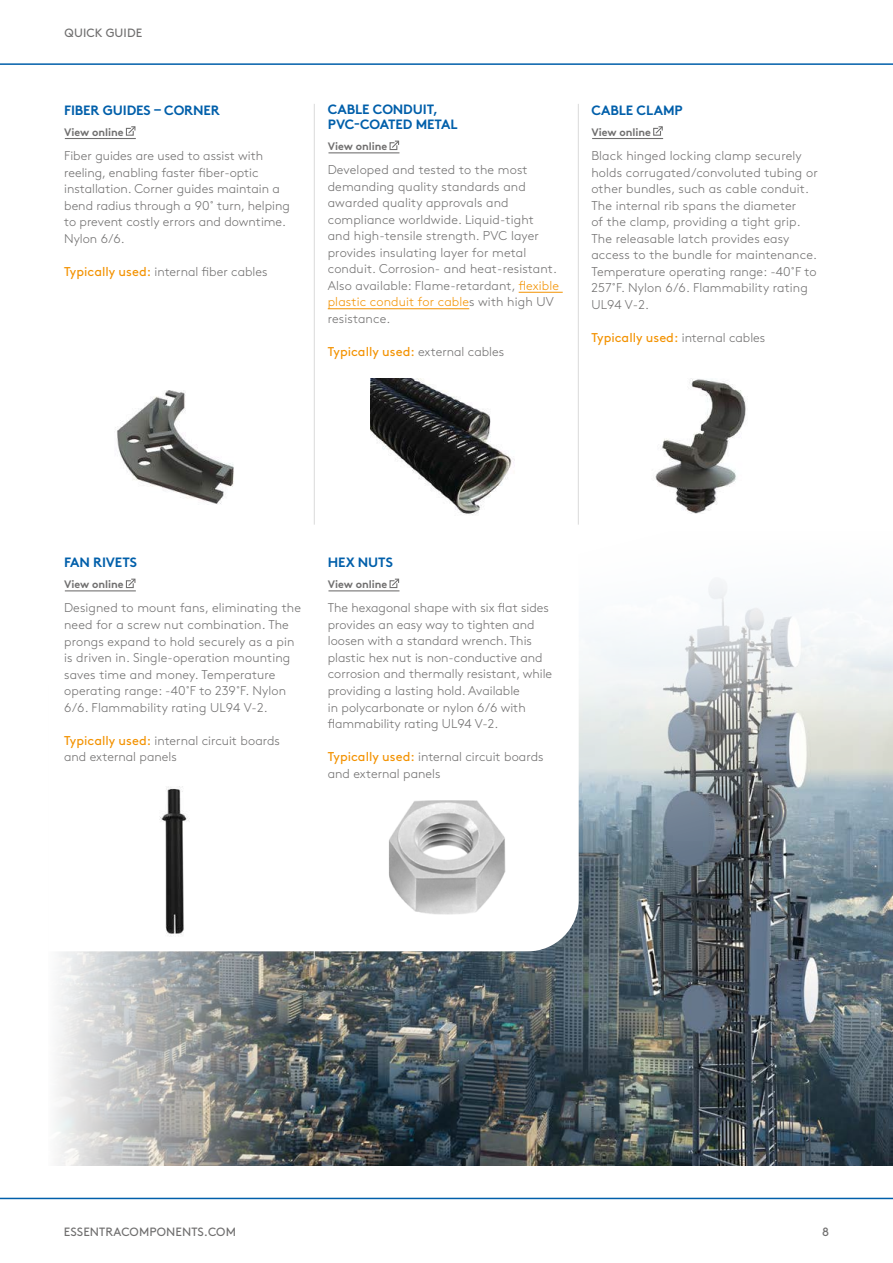
<style>
.page{position:relative;width:893px;height:1263px;background:#fff}
.page>*{position:absolute;margin:0;border:0;box-sizing:border-box;transform-origin:0 0}
.t1{font:700 13.5px/15px "Brown Pro";letter-spacing:-.01em;color:#005faa}
.t2{font:300 12.75px/16.5px "Brown Pro";letter-spacing:.01em;color:#706f6f}
.t3{font:12.75px "Brown Pro";color:#f39200}
.t4{font:12px "Brown Pro";letter-spacing:.01em;color:#706f6f}
.t5{font:700 10.8px "Brown Pro";color:#706f6f}
.s1{font-weight:400;color:#f39200}
.s2{color:#f39200}
.s3{font-weight:300;color:#706f6f}
</style>
<div class="page">
<hr style="left:0;top:1198px;width:893px;height:1px;background:#005faa">
<hr style="left:0;top:63px;width:893px;height:2px;background:#005faa">
<img style="left:302px;top:578px;width:591px;height:588px">
<hr style="left:314px;top:104px;width:1px;height:421px;background:#dadada">
<hr style="left:314px;top:557px;width:1px;height:403px;background:#dadada">
<hr style="left:578px;top:104px;width:1px;height:421px;background:#dadada">
<svg style="left:302px;top:557px;width:277px;height:394px"></svg>
<svg style="left:56px;top:590px;width:246px;height:576px"></svg>
<img style="left:115px;top:390px;width:119px;height:114px">
<img style="left:371px;top:378px;width:144px;height:136px">
<img style="left:387px;top:798px;width:120px;height:120px">
<img style="left:655px;top:378px;width:91px;height:135px">
<img style="left:100px;top:786px;width:150px;height:150px">
<hr style="left:519px;top:292px;width:44px;height:1px;background:#f39200">
<hr style="left:328px;top:308px;width:141px;height:1px;background:#f39200">
<svg style="left:125px;top:126px;width:11px;height:10px"></svg>
<hr style="left:65px;top:138px;width:71px;height:1px;background:#706f6f">
<svg style="left:125px;top:578px;width:11px;height:11px"></svg>
<hr style="left:65px;top:590px;width:71px;height:1px;background:#706f6f">
<svg style="left:389px;top:140px;width:11px;height:11px"></svg>
<hr style="left:328px;top:152px;width:71px;height:1px;background:#706f6f">
<svg style="left:389px;top:578px;width:11px;height:11px"></svg>
<hr style="left:328px;top:590px;width:71px;height:1px;background:#706f6f">
<svg style="left:653px;top:126px;width:10px;height:10px"></svg>
<hr style="left:592px;top:138px;width:71px;height:1px;background:#706f6f">
<p class="t4" style="left:65px;top:24px;width:79px">QUICK GUIDE</p>
<p class="t1" style="left:64px;top:101px;width:157px">FIBER GUIDES – CORNER</p>
<p class="t5" style="left:64px;top:123px;width:61px">View online</p>
<p class="t1" style="left:328px;top:100px;width:131px">CABLE CONDUIT,<br>PVC-COATED METAL</p>
<p class="t1" style="left:591px;top:101px;width:93px">CABLE CLAMP</p>
<p class="t5" style="left:591px;top:123px;width:61px">View online</p>
<p class="t2" style="left:64px;top:147px;width:227px">Fiber guides are used to assist with reeling, enabling faster fiber-optic installation. Corner guides maintain a bend radius through a 90˚ turn, helping to prevent costly errors and downtime.<br>Nylon 6/6.</p>
<p class="t2" style="left:64px;top:262px;width:205px"><span class="s1">Typically used:</span> internal fiber cables</p>
<p class="t5" style="left:328px;top:138px;width:61px">View online</p>
<p class="t2" style="left:328px;top:161px;width:233px">Developed and tested to the most demanding quality standards and awarded quality approvals and compliance worldwide. Liquid-tight and high-tensile strength. PVC layer provides insulating layer for metal conduit. Corrosion- and heat-resistant.<br>Also available: Flame-retardant, <span class="s2">flexible plastic conduit for cable</span>s with high UV resistance.</p>
<p class="t3" style="left:328px;top:342px;width:178px">Typically used: <span class="s3">external cables</span></p>
<p class="t2" style="left:591px;top:147px;width:228px">Black hinged locking clamp securely holds corrugated/convoluted tubing or other bundles, such as cable conduit.<br>The internal rib spans the diameter<br>of the clamp, providing a tight grip.<br>The releasable latch provides easy access to the bundle for maintenance.<br>Temperature operating range: -40˚F to 257˚F. Nylon 6/6. Flammability rating UL94 V-2.</p>
<p class="t3" style="left:591px;top:327px;width:175px">Typically used: <span class="s3">internal cables</span></p>
<p class="t1" style="left:64px;top:553px;width:74px">FAN RIVETS</p>
<p class="t1" style="left:328px;top:553px;width:67px">HEX NUTS</p>
<p class="t5" style="left:64px;top:576px;width:61px">View online</p>
<p class="t5" style="left:328px;top:576px;width:61px">View online</p>
<p class="t2" style="left:64px;top:599px;width:238px">Designed to mount fans, eliminating the need for a screw nut combination. The prongs expand to hold securely as a pin is driven in. Single-operation mounting saves time and money. Temperature operating range: -40˚F to 239˚F. Nylon 6/6. Flammability rating UL94 V-2.</p>
<p class="t2" style="left:64px;top:731px;width:217px"><span class="s1">Typically used:</span> internal circuit boards and external panels</p>
<p class="t2" style="left:328px;top:599px;width:226px">The hexagonal shape with six flat sides provides an easy way to tighten and loosen with a standard wrench. This plastic hex nut is non-conductive and corrosion and thermally resistant, while providing a lasting hold. Available<br>in polycarbonate or nylon 6/6 with flammability rating UL94 V-2.</p>
<p class="t2" style="left:328px;top:747px;width:217px"><span class="s1">Typically used:</span> internal circuit boards and external panels</p>
<p class="t4" style="left:64px;top:1222px;width:174px">ESSENTRACOMPONENTS.COM</p>
<p class="t4" style="left:822px;top:1222px;width:8px">8</p>
</div>
